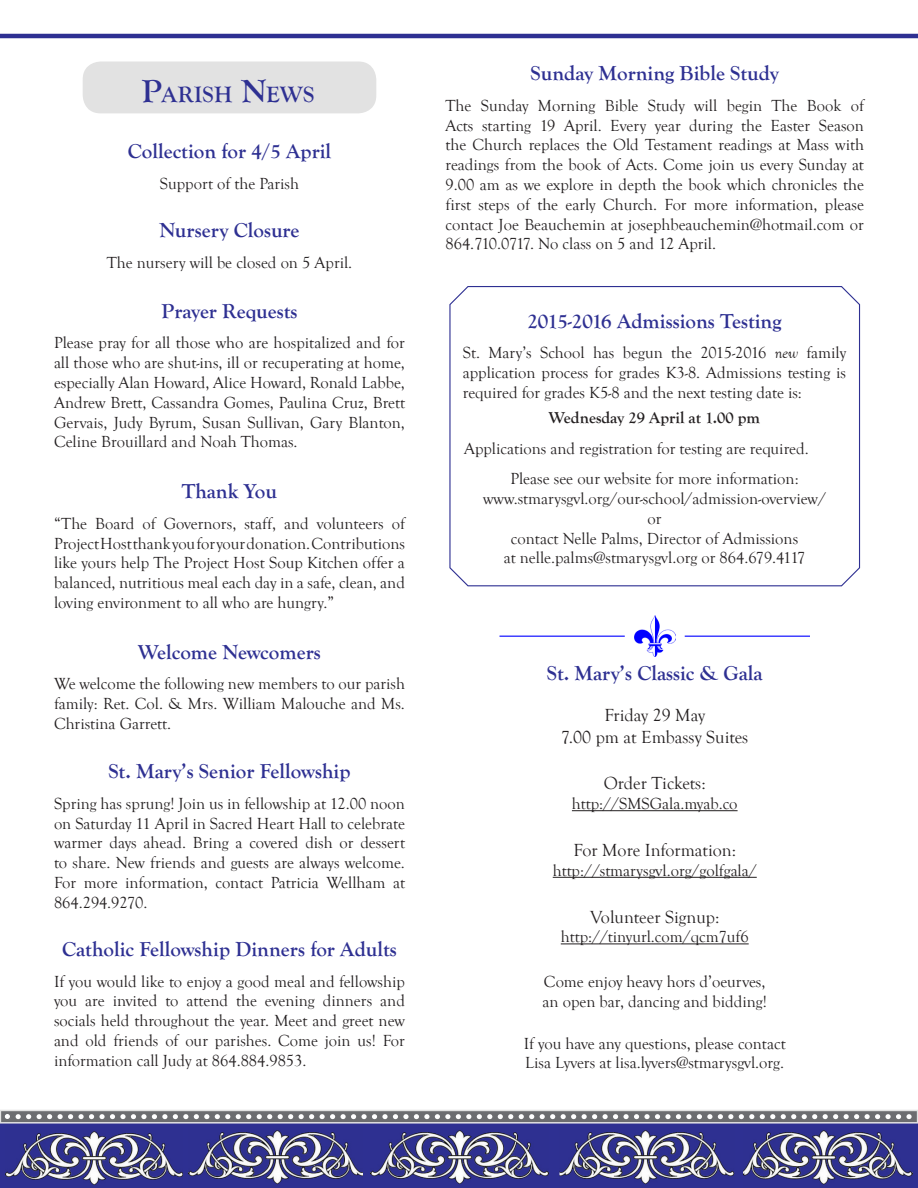
<style>
.page{position:relative;width:918px;height:1188px;background:#fff}
.page>*{position:absolute;margin:0;border:0;box-sizing:border-box;transform-origin:0 0}
.t1{font:700 23.1px "Goudy Old Style T";letter-spacing:.015em;color:#2e3092}
.Paragraph_Style_1{font:700 21px "Goudy Old Style T";color:#2e3092}
.Paragraph_Style_1-2{font:18px "Goudy Old Style T";color:#231f20}
.Paragraph_Style_1-3{font:16.5px/19.8px "Goudy Old Style T";color:#231f20;text-align:justify}
.Paragraph_Style_1-4{font:700 16.5px "Goudy Old Style T";color:#231f20}
.s1{font-size:33px}
.s2{font-style:italic}
</style>
<div class="page">
<div style="left:1px;top:1124px;width:916px;height:64px;background:#2e3092"></div>
<img style="left:6px;top:1126px;width:177px;height:62px">
<img style="left:189px;top:1126px;width:173px;height:62px">
<img style="left:371px;top:1126px;width:177px;height:62px">
<img style="left:559px;top:1126px;width:175px;height:62px">
<img style="left:744px;top:1126px;width:169px;height:62px">
<svg style="left:0;top:1110px;width:918px;height:14px;background:#94959a"></svg>
<hr style="left:0;top:34px;width:918px;height:4px;background:#2e3092">
<div style="left:83px;top:62px;width:293px;height:51px;background:#e2e2e2;border-radius:18px"></div>
<svg style="left:449px;top:286px;width:412px;height:301px"></svg>
<hr style="left:572px;top:810px;width:166px;height:1px;background:#231f20">
<hr style="left:553px;top:877px;width:204px;height:1px;background:#231f20">
<hr style="left:561px;top:944px;width:188px;height:1px;background:#231f20">
<img style="left:634px;top:616px;width:41px;height:40px">
<hr style="left:500px;top:636px;width:125px;height:1px;background:#00f">
<hr style="left:685px;top:636px;width:125px;height:1px;background:#00f">
<p class="t1" style="left:142px;top:82px;width:174px"><span class="s1">P</span>ARISH <span class="s1">N</span>EWS</p>
<p class="Paragraph_Style_1" style="left:128px;top:139px;width:205px">Collection for 4/5 April</p>
<p class="Paragraph_Style_1-3" style="left:160px;top:174px;width:141px">Support of the Parish</p>
<p class="Paragraph_Style_1" style="left:160px;top:219px;width:141px">Nursery Closure</p>
<p class="Paragraph_Style_1-3" style="left:107px;top:253px;width:247px">The nursery will be closed on 5 April.</p>
<p class="Paragraph_Style_1" style="left:162px;top:299px;width:137px">Prayer Requests</p>
<p class="Paragraph_Style_1-3" style="left:54px;top:333px;width:353px">Please pray for all those who are hospitalized and for all those who are shut-ins, ill or recuperating at home, especially Alan Howard, Alice Howard, Ronald Labbe, Andrew Brett, Cassandra Gomes, Paulina Cruz, Brett Gervais, Judy Byrum, Susan Sullivan, Gary Blanton, Celine Brouillard and Noah Thomas.</p>
<p class="Paragraph_Style_1" style="left:182px;top:480px;width:97px">Thank You</p>
<p class="Paragraph_Style_1-3" style="left:54px;top:514px;width:353px">“The Board of Governors, staff, and volunteers of Project Host thank you for your donation. Contributions like yours help The Project Host Soup Kitchen offer a balanced, nutritious meal each day in a safe, clean, and loving environment to all who are hungry.”</p>
<p class="Paragraph_Style_1" style="left:138px;top:640px;width:184px">Welcome Newcomers</p>
<p class="Paragraph_Style_1-3" style="left:54px;top:674px;width:353px">We welcome the following new members to our parish family: Ret. Col. &amp; Mrs. William Malouche and Ms.<br>Christina Garrett.</p>
<p class="Paragraph_Style_1" style="left:108px;top:760px;width:244px">St. Mary’s Senior Fellowship</p>
<p class="Paragraph_Style_1-3" style="left:54px;top:794px;width:353px">Spring has sprung! Join us in fellowship at 12.00 noon on Saturday 11 April in Sacred Heart Hall to celebrate warmer days ahead. Bring a covered dish or dessert to share. New friends and guests are always welcome.<br>For more information, contact Patricia Wellham at 864.294.9270.</p>
<p class="Paragraph_Style_1" style="left:62px;top:937px;width:336px">Catholic Fellowship Dinners for Adults</p>
<p class="Paragraph_Style_1-3" style="left:54px;top:972px;width:353px">If you would like to enjoy a good meal and fellowship you are invited to attend the evening dinners and socials held throughout the year. Meet and greet new and old friends of our parishes. Come join us! For information call Judy at 864.884.9853.</p>
<p class="Paragraph_Style_1" style="left:531px;top:62px;width:250px">Sunday Morning Bible Study</p>
<p class="Paragraph_Style_1-3" style="left:446px;top:96px;width:420px">The Sunday Morning Bible Study will begin The Book of Acts starting 19 April. Every year during the Easter Season the Church replaces the Old Testament readings at Mass with readings from the book of Acts. Come join us every Sunday at 9.00 am as we explore in depth the book which chronicles the first steps of the early Church. For more information, please contact Joe Beauchemin at josephbeauchemin@hotmail.com or 864.710.0717. No class on 5 and 12 April.</p>
<p class="Paragraph_Style_1" style="left:527px;top:309px;width:256px">2015-2016 Admissions Testing</p>
<p class="Paragraph_Style_1-3" style="left:463px;top:343px;width:385px">St. Mary’s School has begun the 2015-2016 <span class="s2">new</span> family application process for grades K3-8. Admissions testing is required for grades K5-8 and the next testing date is:</p>
<p class="Paragraph_Style_1-4" style="left:549px;top:408px;width:213px">Wednesday 29 April at 1.00 pm</p>
<p class="Paragraph_Style_1-3" style="left:464px;top:439px;width:346px">Applications and registration for testing are required.</p>
<p class="Paragraph_Style_1-3" style="left:510px;top:469px;width:290px">Please see our website for more information:</p>
<p class="Paragraph_Style_1-3" style="left:483px;top:489px;width:344px">www.stmarysgvl.org/our-school/admission-overview/</p>
<p class="Paragraph_Style_1-3" style="left:648px;top:509px;width:16px">or</p>
<p class="Paragraph_Style_1-3" style="left:511px;top:529px;width:289px">contact Nelle Palms, Director of Admissions</p>
<p class="Paragraph_Style_1-3" style="left:504px;top:549px;width:303px">at nelle.palms@stmarysgvl.org or 864.679.4117</p>
<p class="Paragraph_Style_1" style="left:547px;top:661px;width:217px">St. Mary’s Classic &amp; Gala</p>
<p class="Paragraph_Style_1-2" style="left:604px;top:705px;width:102px">Friday 29 May</p>
<p class="Paragraph_Style_1-2" style="left:561px;top:727px;width:189px">7.00 pm at Embassy Suites</p>
<p class="Paragraph_Style_1-2" style="left:604px;top:774px;width:103px">Order Tickets:</p>
<p class="Paragraph_Style_1-3" style="left:572px;top:794px;width:167px">http://SMSGala.myab.co</p>
<p class="Paragraph_Style_1-2" style="left:573px;top:840px;width:164px">For More Information:</p>
<p class="Paragraph_Style_1-3" style="left:553px;top:861px;width:205px">http://stmarysgvl.org/golfgala/</p>
<p class="Paragraph_Style_1-2" style="left:590px;top:907px;width:131px">Volunteer Signup:</p>
<p class="Paragraph_Style_1-3" style="left:561px;top:928px;width:189px">http://tinyurl.com/qcm7uf6</p>
<p class="Paragraph_Style_1-3" style="left:544px;top:973px;width:223px">Come enjoy heavy hors d’oeurves,</p>
<p class="Paragraph_Style_1-3" style="left:543px;top:992px;width:226px">an open bar, dancing and bidding!</p>
<p class="Paragraph_Style_1-3" style="left:524px;top:1034px;width:264px">If you have any questions, please contact</p>
<p class="Paragraph_Style_1-3" style="left:525px;top:1054px;width:260px">Lisa Lyvers at lisa.lyvers@stmarysgvl.org.</p>
</div>
